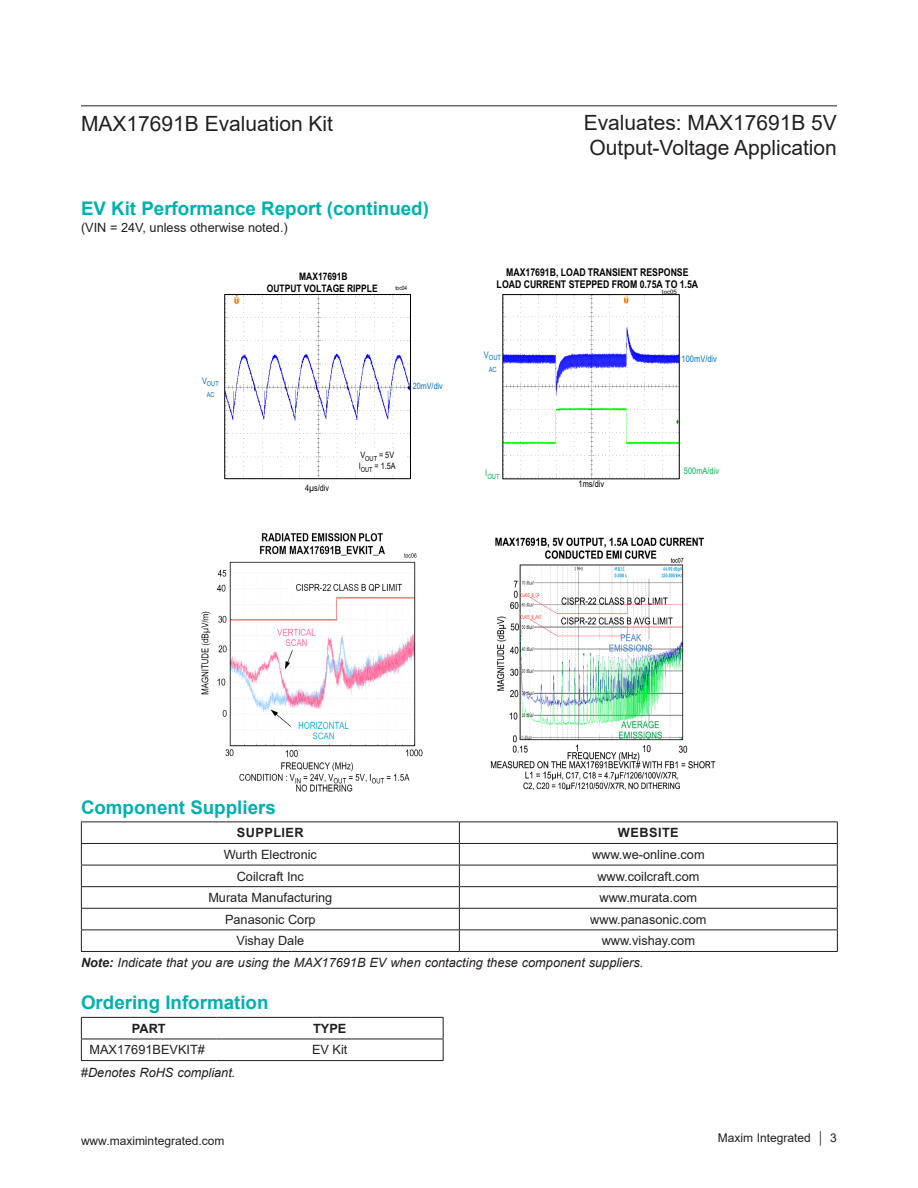
<style>
.page{position:relative;width:918px;height:1188px;background:#fff}
.page>*{position:absolute;margin:0;border:0;box-sizing:border-box;transform-origin:0 0}
.t1{font:21px/25.2px "Arial";color:#231f20}
.H1{font:700 18.75px "Arial";color:#00b1b0}
.H1_continued{font:700 18.75px "Arial";color:#00b1b0}
.Table_Text__Center{font:12.75px "Arial";color:#231f20}
.Caption{font:italic 12.75px "Arial";color:#231f20}
.TOC_Sub_Title{font:12.75px "Arial";color:#231f20}
.Table_Header{font:700 12.75px "Arial";letter-spacing:.035em;color:#231f20}
.Table_Text{font:12.75px "Arial";color:#231f20}
.t2{font:12px "Arial";color:#231f20}
.t3{font:10.65px/12.1px "Arial Narrow Bold OT";color:#000;text-align:center}
.t4{font:10.35px/11.9px "Arial Narrow Bold OT";color:#000;text-align:center}
.t5{font:9.15px "Arial Narrow Regular OT";letter-spacing:.005em;color:#0070c0}
.t6{font:9.15px "Arial Narrow Regular OT";letter-spacing:.005em;color:#00b050}
.t7{font:9.15px "Arial Narrow Regular OT";color:#000}
.t8{font:8.85px/10.9px "Arial Narrow Regular OT";letter-spacing:.005em;color:#000}
.t9{font:8.85px "Arial Narrow Regular OT";letter-spacing:.005em;color:#0070c0}
.t10{font:7.05px/11.4px "Arial Narrow Regular OT";color:#0070c0;text-align:center}
.t11{font:7.05px "Arial Narrow Regular OT";color:#00b050}
.t12{font:6.9px/11.1px "Arial Narrow Regular OT";color:#0070c0;text-align:center}
.t13{font:6.15px "Arial";color:#000}
.t14{font:5.85px "Arial Narrow Regular OT";color:#000}
.s1{font-weight:700}
.s2{font-style:normal}
</style>
<div class="page">
<hr style="left:81px;top:105px;width:756px;height:1px;background:#231f20">
<hr style="left:81px;top:821px;width:378px;height:1px;background:#231f20">
<hr style="left:459px;top:821px;width:379px;height:1px;background:#231f20">
<hr style="left:81px;top:843px;width:378px;height:1px;background:#231f20">
<hr style="left:459px;top:843px;width:379px;height:1px;background:#231f20">
<hr style="left:81px;top:865px;width:378px;height:1px;background:#231f20">
<hr style="left:459px;top:865px;width:379px;height:1px;background:#231f20">
<hr style="left:81px;top:886px;width:378px;height:1px;background:#231f20">
<hr style="left:459px;top:886px;width:379px;height:1px;background:#231f20">
<hr style="left:81px;top:908px;width:378px;height:1px;background:#231f20">
<hr style="left:459px;top:908px;width:379px;height:1px;background:#231f20">
<hr style="left:81px;top:929px;width:378px;height:1px;background:#231f20">
<svg style="left:81px;top:822px;width:1px;height:129px"></svg>
<hr style="left:459px;top:929px;width:379px;height:1px;background:#231f20">
<svg style="left:459px;top:822px;width:1px;height:129px"></svg>
<svg style="left:837px;top:822px;width:1px;height:129px"></svg>
<hr style="left:81px;top:951px;width:378px;height:1px;background:#231f20">
<hr style="left:459px;top:951px;width:379px;height:1px;background:#231f20">
<hr style="left:81px;top:1017px;width:135px;height:1px;background:#231f20">
<hr style="left:216px;top:1017px;width:228px;height:1px;background:#231f20">
<hr style="left:81px;top:1039px;width:135px;height:1px;background:#231f20">
<svg style="left:81px;top:1018px;width:1px;height:42px"></svg>
<hr style="left:216px;top:1039px;width:228px;height:1px;background:#231f20">
<svg style="left:443px;top:1018px;width:1px;height:42px"></svg>
<hr style="left:81px;top:1060px;width:135px;height:1px;background:#231f20">
<hr style="left:216px;top:1060px;width:228px;height:1px;background:#231f20">
<img style="left:226px;top:296px;width:183px;height:181px">
<div style="left:224px;top:294px;width:187px;height:185px;border:1px solid #000"></div>
<div style="left:349px;top:450px;width:56px;height:21px;background:#fff"></div>
<img style="left:504px;top:296px;width:174px;height:181px">
<div style="left:502px;top:294px;width:178px;height:185px;border:1px solid #000"></div>
<img style="left:201px;top:533px;width:222px;height:259px">
<img style="left:490px;top:537px;width:226px;height:253px">
<h1 class="t1" style="left:81px;top:110px;width:254px">MAX17691B Evaluation Kit</h1>
<p class="H1_continued" style="left:81px;top:195px;width:349px">EV Kit Performance Report (continued)</p>
<p class="TOC_Sub_Title" style="left:81px;top:219px;width:208px">(VIN = 24V, unless otherwise noted.)</p>
<p class="t12" style="left:202px;top:378px;width:18px"><sup>V</sup>OUT<br>AC</p>
<p class="t4" style="left:267px;top:270px;width:112px">MAX17691B<br>OUTPUT VOLTAGE RIPPLE</p>
<p class="t14" style="left:395px;top:284px;width:13px">toc04</p>
<p class="t9" style="left:413px;top:381px;width:32px">20mV/div</p>
<p class="t8" style="left:305px;top:483px;width:26px">4µs/div</p>
<p class="t8" style="left:359px;top:449px;width:39px">V<sub>OUT</sub> = 5V<br>I<sub>OUT</sub> = 1.5A</p>
<h1 class="t1" style="left:584px;top:109px;width:255px">Evaluates: MAX17691B 5V<br>Output-Voltage Application</h1>
<p class="t3" style="left:497px;top:266px;width:203px">MAX17691B, LOAD TRANSIENT RESPONSE<br>LOAD CURRENT STEPPED FROM 0.75A TO 1.5A</p>
<p class="t13" style="left:662px;top:287px;width:16px">toc05</p>
<p class="t10" style="left:484px;top:352px;width:19px"><sup>V</sup>OUT<br>AC</p>
<p class="t11" style="left:485px;top:472px;width:16px"><sup>I</sup>OUT</p>
<p class="t7" style="left:579px;top:478px;width:27px">1ms/div</p>
<p class="t5" style="left:682px;top:354px;width:37px">100mV/div</p>
<p class="t6" style="left:684px;top:466px;width:37px">500mA/div</p>
<p class="H1" style="left:81px;top:794px;width:196px">Component Suppliers</p>
<p class="Table_Header" style="left:237px;top:824px;width:68px">SUPPLIER</p>
<p class="Table_Header" style="left:618px;top:824px;width:62px">WEBSITE</p>
<p class="Table_Text__Center" style="left:224px;top:846px;width:95px">Wurth Electronic</p>
<p class="Table_Text__Center" style="left:592px;top:846px;width:114px">www.we-online.com</p>
<p class="Table_Text__Center" style="left:237px;top:867px;width:69px">Coilcraft Inc</p>
<p class="Table_Text__Center" style="left:597px;top:867px;width:104px">www.coilcraft.com</p>
<p class="Table_Text__Center" style="left:208px;top:889px;width:126px">Murata Manufacturing</p>
<p class="Table_Text__Center" style="left:599px;top:889px;width:99px">www.murata.com</p>
<p class="Table_Text__Center" style="left:225px;top:910px;width:92px">Panasonic Corp</p>
<p class="Table_Text__Center" style="left:590px;top:910px;width:118px">www.panasonic.com</p>
<p class="Table_Text__Center" style="left:236px;top:932px;width:69px">Vishay Dale</p>
<p class="Table_Text__Center" style="left:602px;top:932px;width:95px">www.vishay.com</p>
<p class="Caption" style="left:81px;top:955px;width:564px"><span class="s1">Note:</span> Indicate that you are using the MAX17691B EV when contacting these component suppliers.</p>
<p class="H1" style="left:81px;top:989px;width:189px">Ordering Information</p>
<p class="Table_Header" style="left:132px;top:1019px;width:35px">PART</p>
<p class="Table_Header" style="left:313px;top:1019px;width:35px">TYPE</p>
<p class="Table_Text" style="left:89px;top:1041px;width:117px">MAX17691BEVKIT#</p>
<p class="Table_Text__Center" style="left:312px;top:1041px;width:37px">EV Kit</p>
<p class="Caption" style="left:81px;top:1065px;width:156px"><span class="s2">#</span>Denotes RoHS compliant.</p>
<p class="t2" style="left:81px;top:1132px;width:145px">www.maximintegrated.com</p>
<p class="t2" style="left:718px;top:1129px;width:121px">Maxim Integrated │ 3</p>
</div>
